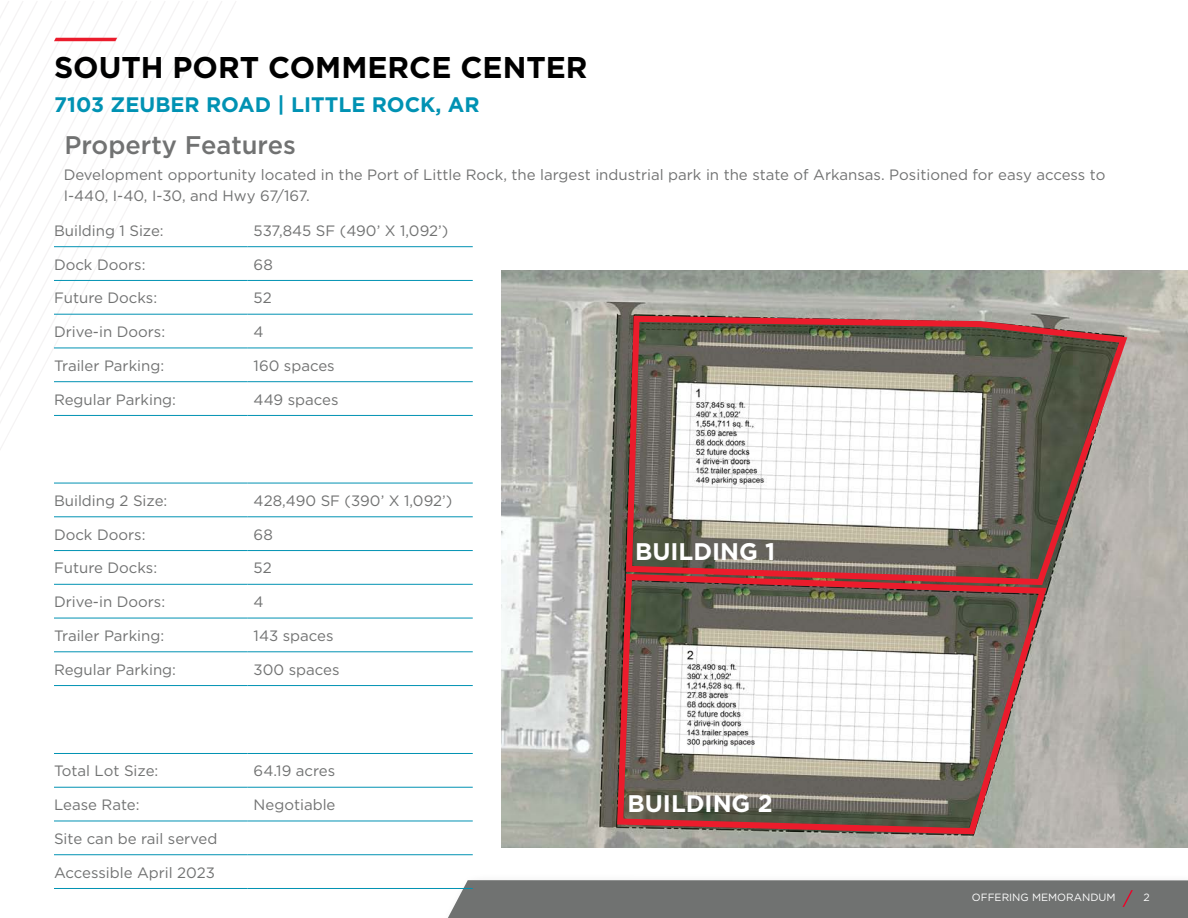
<style>
.page{position:relative;width:1188px;height:918px;background:#fff}
.page>*{position:absolute;margin:0;border:0;box-sizing:border-box;transform-origin:0 0}
.t1{font:700 30px "Gotham";color:#000}
.t2{font:500 25.5px "Gotham";color:#717272}
.t3{font:700 24px "Gotham";color:#fff}
.t4{font:700 21px "Gotham";color:#0092b3}
.Spec_Value{font:15px/21.1px "Gotham";color:#717272}
.Spec_Title{font:15px "Gotham";color:#717272}
.t5{font:10.5px "Gotham";color:#fff}
</style>
<div class="page">
<div style="left:448px;top:880px;width:740px;height:38px;background:#707271"></div>
<svg style="left:0;top:1px;width:237px;height:855px"></svg>
<hr style="left:54px;top:246px;width:194px;height:1px;background:#0092b3">
<hr style="left:248px;top:246px;width:225px;height:1px;background:#0092b3">
<hr style="left:54px;top:280px;width:194px;height:1px;background:#0092b3">
<hr style="left:248px;top:280px;width:225px;height:1px;background:#0092b3">
<hr style="left:54px;top:314px;width:194px;height:1px;background:#0092b3">
<hr style="left:248px;top:314px;width:225px;height:1px;background:#0092b3">
<hr style="left:54px;top:348px;width:194px;height:1px;background:#0092b3">
<hr style="left:248px;top:348px;width:225px;height:1px;background:#0092b3">
<hr style="left:54px;top:381px;width:194px;height:1px;background:#0092b3">
<hr style="left:248px;top:381px;width:225px;height:1px;background:#0092b3">
<hr style="left:54px;top:415px;width:194px;height:1px;background:#0092b3">
<hr style="left:248px;top:415px;width:225px;height:1px;background:#0092b3">
<hr style="left:54px;top:483px;width:194px;height:1px;background:#0092b3">
<hr style="left:248px;top:483px;width:225px;height:1px;background:#0092b3">
<hr style="left:54px;top:516px;width:194px;height:1px;background:#0092b3">
<hr style="left:248px;top:516px;width:225px;height:1px;background:#0092b3">
<hr style="left:54px;top:550px;width:194px;height:1px;background:#0092b3">
<hr style="left:248px;top:550px;width:225px;height:1px;background:#0092b3">
<hr style="left:54px;top:584px;width:194px;height:1px;background:#0092b3">
<hr style="left:248px;top:584px;width:225px;height:1px;background:#0092b3">
<hr style="left:54px;top:618px;width:194px;height:1px;background:#0092b3">
<hr style="left:248px;top:618px;width:225px;height:1px;background:#0092b3">
<hr style="left:54px;top:651px;width:194px;height:1px;background:#0092b3">
<hr style="left:248px;top:651px;width:225px;height:1px;background:#0092b3">
<hr style="left:54px;top:685px;width:194px;height:1px;background:#0092b3">
<hr style="left:248px;top:685px;width:225px;height:1px;background:#0092b3">
<hr style="left:54px;top:753px;width:194px;height:1px;background:#0092b3">
<hr style="left:248px;top:753px;width:225px;height:1px;background:#0092b3">
<hr style="left:54px;top:787px;width:194px;height:1px;background:#0092b3">
<hr style="left:248px;top:787px;width:225px;height:1px;background:#0092b3">
<hr style="left:54px;top:821px;width:194px;height:1px;background:#0092b3">
<hr style="left:248px;top:821px;width:225px;height:1px;background:#0092b3">
<hr style="left:54px;top:854px;width:194px;height:1px;background:#0092b3">
<hr style="left:248px;top:854px;width:225px;height:1px;background:#0092b3">
<hr style="left:54px;top:888px;width:194px;height:1px;background:#0092b3">
<hr style="left:248px;top:888px;width:225px;height:1px;background:#0092b3">
<svg style="left:54px;top:38px;width:63px;height:3px"></svg>
<img style="left:501px;top:270px;width:687px;height:577px">
<svg style="left:623px;top:313px;width:508px;height:275px"></svg>
<svg style="left:614px;top:571px;width:437px;height:266px"></svg>
<p class="t1" style="left:54px;top:48px;width:535px">SOUTH PORT COMMERCE CENTER</p>
<p class="t4" style="left:54px;top:90px;width:427px">7103 ZEUBER ROAD | LITTLE ROCK, AR</p>
<p class="t2" style="left:65px;top:128px;width:233px">Property Features</p>
<p class="Spec_Value" style="left:64px;top:163px;width:1043px">Development opportunity located in the Port of Little Rock, the largest industrial park in the state of Arkansas. Positioned for easy access to<br>I-440, I-40, I-30, and Hwy 67/167.</p>
<p class="Spec_Title" style="left:54px;top:221px;width:111px">Building 1 Size:</p>
<p class="Spec_Value" style="left:254px;top:220px;width:196px">537,845 SF (490’ X 1,092’)</p>
<p class="Spec_Title" style="left:54px;top:255px;width:93px">Dock Doors:</p>
<p class="Spec_Value" style="left:254px;top:253px;width:21px">68</p>
<p class="Spec_Title" style="left:54px;top:288px;width:105px">Future Docks:</p>
<p class="Spec_Value" style="left:254px;top:287px;width:20px">52</p>
<p class="Spec_Title" style="left:54px;top:322px;width:113px">Drive-in Doors:</p>
<p class="Spec_Value" style="left:254px;top:321px;width:12px">4</p>
<p class="Spec_Title" style="left:54px;top:356px;width:112px">Trailer Parking:</p>
<p class="Spec_Value" style="left:254px;top:355px;width:83px">160 spaces</p>
<p class="Spec_Title" style="left:54px;top:390px;width:124px">Regular Parking:</p>
<p class="Spec_Value" style="left:254px;top:388px;width:86px">449 spaces</p>
<p class="Spec_Title" style="left:54px;top:491px;width:115px">Building 2 Size:</p>
<p class="Spec_Value" style="left:254px;top:490px;width:200px">428,490 SF (390’ X 1,092’)</p>
<p class="Spec_Title" style="left:54px;top:525px;width:93px">Dock Doors:</p>
<p class="Spec_Value" style="left:254px;top:523px;width:21px">68</p>
<p class="Spec_Title" style="left:54px;top:559px;width:105px">Future Docks:</p>
<p class="Spec_Value" style="left:254px;top:557px;width:20px">52</p>
<p class="Spec_Title" style="left:54px;top:592px;width:113px">Drive-in Doors:</p>
<p class="Spec_Value" style="left:254px;top:591px;width:12px">4</p>
<p class="Spec_Title" style="left:54px;top:626px;width:112px">Trailer Parking:</p>
<p class="Spec_Value" style="left:254px;top:625px;width:81px">143 spaces</p>
<p class="Spec_Title" style="left:54px;top:660px;width:124px">Regular Parking:</p>
<p class="Spec_Value" style="left:254px;top:658px;width:87px">300 spaces</p>
<p class="Spec_Title" style="left:54px;top:761px;width:106px">Total Lot Size:</p>
<p class="Spec_Value" style="left:254px;top:760px;width:83px">64.19 acres</p>
<p class="Spec_Title" style="left:54px;top:795px;width:87px">Lease Rate:</p>
<p class="Spec_Value" style="left:254px;top:794px;width:83px">Negotiable</p>
<p class="Spec_Title" style="left:54px;top:829px;width:165px">Site can be rail served</p>
<p class="Spec_Title" style="left:54px;top:863px;width:163px">Accessible April 2023</p>
<p class="t3" style="left:635px;top:535px;width:142px">BUILDING 1</p>
<p class="t3" style="left:627px;top:788px;width:147px">BUILDING 2</p>
<p class="t5" style="left:972px;top:890px;width:145px">OFFERING MEMORANDUM</p>
<p class="t5" style="left:1144px;top:890px;width:8px">2</p>
</div>
